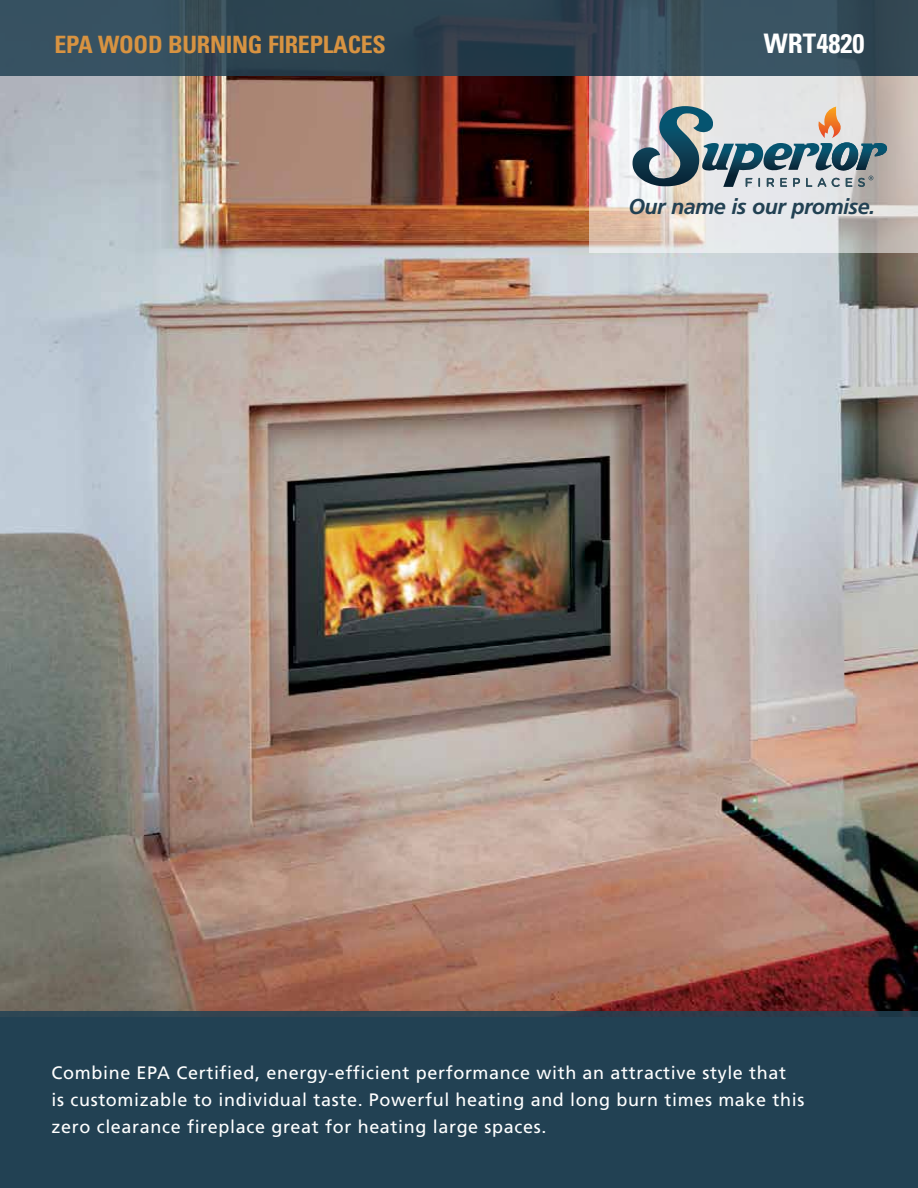
<style>
.page{position:relative;width:918px;height:1188px;background:#fff}
.page>*{position:absolute;margin:0;border:0;box-sizing:border-box;transform-origin:0 0}
.t1{font:27px "Univers Com 67 Bold Cond";color:#fff}
.t2{font:24px "Univers Com 67 Bold Cond";letter-spacing:-.01em;color:#d89341}
.t3{font:italic 700 21.6px "Frutiger";letter-spacing:-.025em;color:#224153}
.t4{font:18px/27px "Frutiger LT Std";letter-spacing:.035em;color:#fff}
</style>
<div class="page">
<img style="left:0;top:76px;width:918px;height:935px">
<div style="left:0;top:1011px;width:918px;height:177px;background:#224153"></div>
<svg style="left:0;top:0;width:918px;height:76px;background:#324957"></svg>
<svg style="left:590px;top:76px;width:328px;height:177px;background:#dbd1ce"></svg>
<svg style="left:633px;top:106px;width:254px;height:81px;background:#9ca9ae"></svg>
<h2 class="t2" style="left:54px;top:30px;width:333px">EPA WOOD BURNING FIREPLACES</h2>
<h1 class="t1" style="left:764px;top:27px;width:102px">WRT4820</h1>
<p class="t3" style="left:628px;top:194px;width:248px">Our name is our promise.</p>
<p class="t4" style="left:52px;top:1060px;width:754px">Combine EPA Certified, energy-efficient performance with an attractive style that<br>is customizable to individual taste. Powerful heating and long burn times make this zero clearance fireplace great for heating large spaces.</p>
</div>
